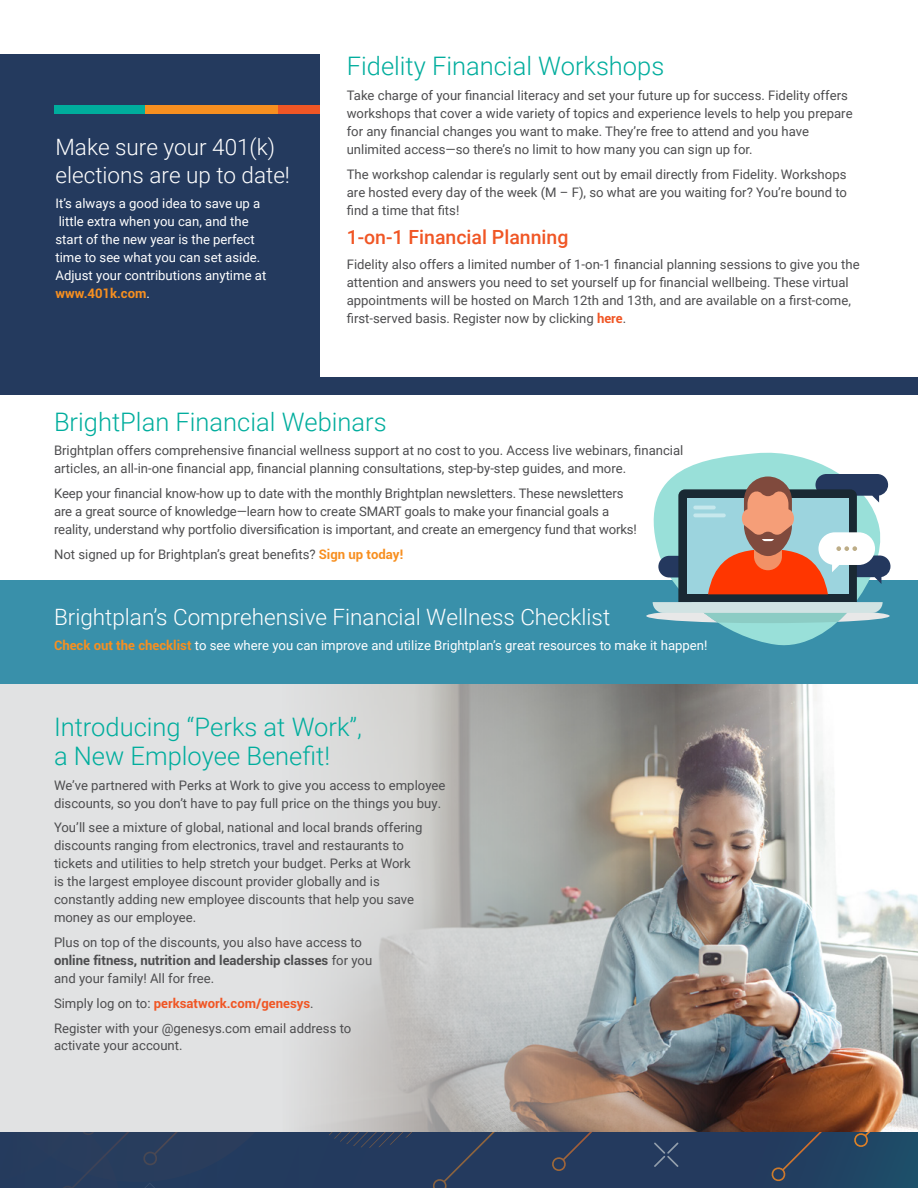
<style>
.page{position:relative;width:918px;height:1188px;background:#fff}
.page>*{position:absolute;margin:0;border:0;box-sizing:border-box;transform-origin:0 0}
.t1{font:300 25.5px/28.5px "Roboto";color:#00ad9d}
.t2{font:300 22.5px/28.5px "Roboto";color:#fff}
.t3{font:500 19.5px "Roboto";color:#f05625}
.t4{font:13.2px/18px "Roboto";color:#4d4d4f}
.t5{font:13.2px/18px "Roboto";color:#fff}
.s1{font-weight:700;color:#f78f20}
.s2{font-weight:700;color:#f05625}
.s3{font-weight:700}
</style>
<div class="page">
<div style="left:0;top:683px;width:918px;height:451px;background:#e1e2e3"></div>
<img style="left:283px;top:683px;width:635px;height:450px">
<div style="left:0;top:54px;width:320px;height:323px;background:#243a5e"></div>
<div style="left:144px;top:105px;width:134px;height:9px;background:#f78f20"></div>
<div style="left:54px;top:105px;width:90px;height:9px;background:#00ad9d"></div>
<div style="left:278px;top:105px;width:42px;height:9px;background:#f05625"></div>
<div style="left:0;top:580px;width:918px;height:103px;background:#3990aa"></div>
<svg style="left:300px;top:1133px;width:618px;height:55px;background:#233b5e"></svg>
<svg style="left:771px;top:1133px;width:147px;height:49px;background:#254561"></svg>
<div style="left:0;top:1133px;width:300px;height:55px;background:#273c5d"></div>
<div style="left:329px;top:1133px;width:349px;height:55px;background:#243a5e"></div>
<div style="left:0;top:377px;width:918px;height:17px;background:#243a5e"></div>
<svg style="left:676px;top:452px;width:163px;height:194px;fill:#99e0d9"></svg>
<svg style="left:646px;top:474px;width:244px;height:149px"></svg>
<h2 class="t2" style="left:56px;top:131px;width:236px">Make sure your 401(k) elections are up to date!</h2>
<p class="t5" style="left:56px;top:194px;width:212px">It’s always a good idea to save up a little extra when you can, and the start of the new year is the perfect time to see what you can set aside.<br>Adjust your contributions anytime at <span class="s1">www.401k.com</span>.</p>
<h1 class="t1" style="left:347px;top:51px;width:319px">Fidelity Financial Workshops</h1>
<p class="t4" style="left:347px;top:86px;width:507px">Take charge of your financial literacy and set your future up for success. Fidelity offers workshops that cover a wide variety of topics and experience levels to help you prepare for any financial changes you want to make. They’re free to attend and you have unlimited access—so there’s no limit to how many you can sign up for.</p>
<p class="t4" style="left:347px;top:165px;width:502px;text-align:justify">The workshop calendar is regularly sent out by email directly from Fidelity. Workshops are hosted every day of the week (M – F), so what are you waiting for? You’re bound to find a time that fits!</p>
<h3 class="t3" style="left:347px;top:223px;width:223px">1-on-1 Financial Planning</h3>
<p class="t4" style="left:347px;top:255px;width:514px">Fidelity also offers a limited number of 1-on-1 financial planning sessions to give you the attention and answers you need to set yourself up for financial wellbeing. These virtual appointments will be hosted on March 12th and 13th, and are available on a first-come, first-served basis. Register now by clicking <span class="s2">here</span>.</p>
<h1 class="t1" style="left:54px;top:406px;width:334px">BrightPlan Financial Webinars</h1>
<p class="t4" style="left:54px;top:441px;width:631px">Brightplan offers comprehensive financial wellness support at no cost to you. Access live webinars, financial articles, an all-in-one financial app, financial planning consultations, step-by-step guides, and more.</p>
<p class="t4" style="left:54px;top:484px;width:584px">Keep your financial know-how up to date with the monthly Brightplan newsletters. These newsletters are a great source of knowledge—learn how to create SMART goals to make your financial goals a reality, understand why portfolio diversification is important, and create an emergency fund that works!</p>
<p class="t4" style="left:54px;top:545px;width:351px">Not signed up for Brightplan’s great benefits? <span class="s1">Sign up today!</span></p>
<h2 class="t2" style="left:54px;top:602px;width:558px">Brightplan’s Comprehensive Financial Wellness Checklist</h2>
<p class="t5" style="left:54px;top:636px;width:655px"><span class="s1">Check out the checklist</span> to see where you can improve and utilize Brightplan’s great resources to make it happen!</p>
<h1 class="t1" style="left:54px;top:712px;width:310px">Introducing “Perks at Work”, a New Employee Benefit!</h1>
<p class="t4" style="left:54px;top:775px;width:393px">We’ve partnered with Perks at Work to give you access to employee discounts, so you don’t have to pay full price on the things you buy.</p>
<p class="t4" style="left:54px;top:818px;width:370px">You’ll see a mixture of global, national and local brands offering discounts ranging from electronics, travel and restaurants to tickets and utilities to help stretch your budget. Perks at Work is the largest employee discount provider globally and is constantly adding new employee discounts that help you save money as our employee.</p>
<p class="t4" style="left:54px;top:933px;width:320px">Plus on top of the discounts, you also have access to <span class="s3">online fitness, nutrition and leadership classes</span> for you and your family! All for free.</p>
<p class="t4" style="left:54px;top:990px;width:299px;line-height:24.8px">Simply log on to: <span class="s2">perksatwork.com/genesys</span>.<br>Register with your @genesys.com email address to</p>
<p class="t4" style="left:54px;top:1036px;width:130px">activate your account.</p>
</div>
